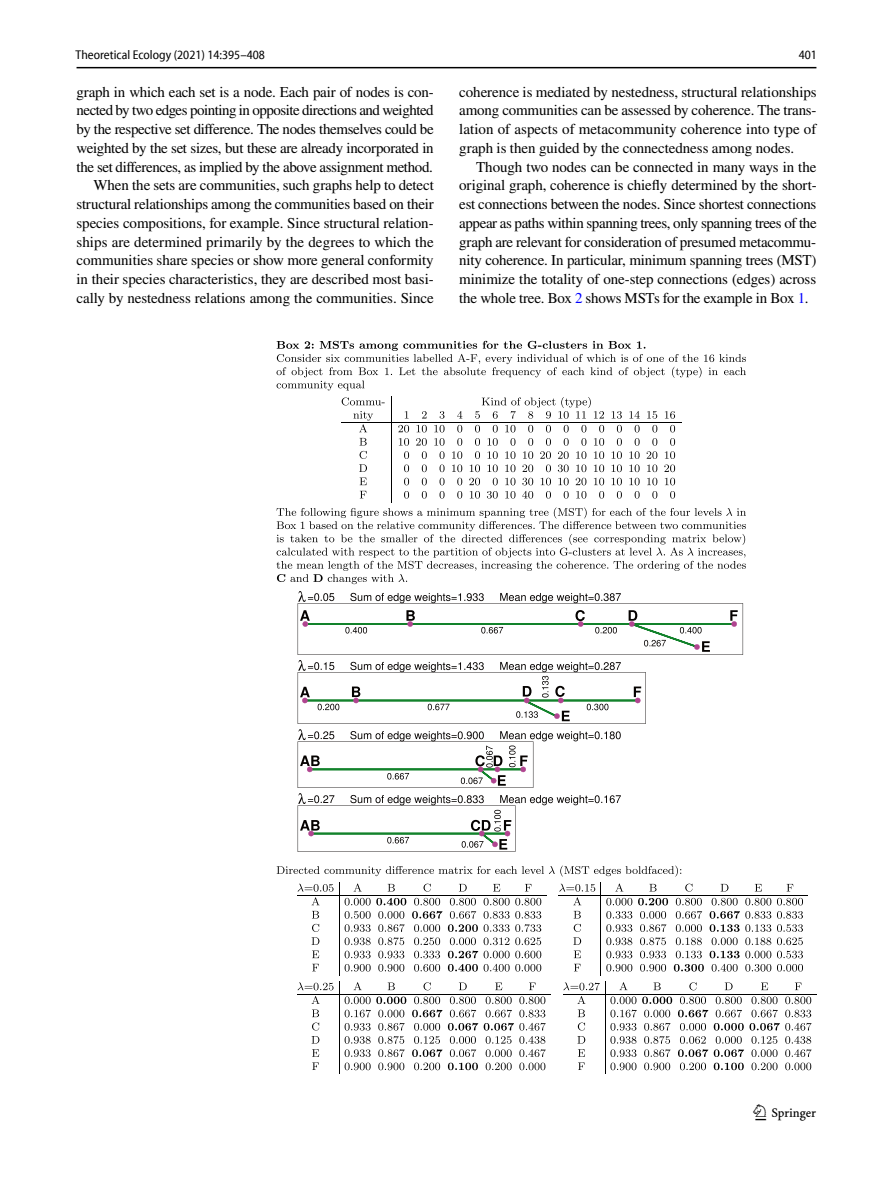
<style>
.page{position:relative;width:893px;height:1187px;background:#fff}
.page>*{position:absolute;margin:0;border:0;box-sizing:border-box;transform-origin:0 0}
.t1{font:22.5px "Springnew Regular 3";color:#000}
.t2{font:15px/18.8px "STIX";letter-spacing:-.015em;color:#000;text-align:justify}
.t3{font:semi-condensed 12.75px "Myriad Pro Unic";color:#000}
.s1{color:#00f}
</style>
<div class="page">
<hr style="left:77px;top:67px;width:739px;height:1px;background:#000">
<svg style="left:276px;top:341px;width:470px;height:49px"></svg>
<svg style="left:276px;top:396px;width:470px;height:188px"></svg>
<svg style="left:298px;top:793px;width:323px;height:58px"></svg>
<svg style="left:298px;top:729px;width:323px;height:58px"></svg>
<svg style="left:298px;top:660px;width:348px;height:63px"></svg>
<svg style="left:298px;top:591px;width:445px;height:63px"></svg>
<svg style="left:277px;top:865px;width:404px;height:11px"></svg>
<hr style="left:297px;top:895px;width:249px;height:1px;background:#000">
<hr style="left:297px;top:994px;width:254px;height:1px;background:#000">
<svg style="left:298px;top:882px;width:248px;height:191px"></svg>
<hr style="left:563px;top:994px;width:253px;height:1px;background:#000">
<svg style="left:559px;top:882px;width:252px;height:191px"></svg>
<p class="t3" style="left:76px;top:50px;width:191px">Theoretical Ecology (2021) 14:395–408</p>
<p class="t3" style="left:799px;top:50px;width:20px">401</p>
<p class="t2" style="left:77px;top:83px;width:359px;text-align:right">graph in which each set is a node. Each pair of nodes is con&shy;nected by two edges pointing in opposite directions and weighted by the respective set difference. The nodes themselves could be weighted by the set sizes, but these are already incorporated in the set differences, as implied by the above assignment method.<br>When the sets are communities, such graphs help to detect structural relationships among the communities based on their species compositions, for example. Since structural relation&shy;ships are determined primarily by the degrees to which the communities share species or show more general conformity in their species characteristics, they are described most basi&shy;cally by nestedness relations among the communities. Since</p>
<p class="t2" style="left:459px;top:83px;width:359px">coherence is mediated by nestedness, structural relationships among communities can be assessed by coherence. The trans&shy;lation of aspects of metacommunity coherence into type of graph is then guided by the connectedness among nodes.</p>
<p class="t2" style="left:459px;top:158px;width:359px;text-indent:17px">Though two nodes can be connected in many ways in the original graph, coherence is chiefly determined by the short&shy;est connections between the nodes. Since shortest connections appear as paths within spanning trees, only spanning trees of the graph are relevant for consideration of presumed metacommu&shy;nity coherence. In particular, minimum spanning trees (MST) minimize the totality of one-step connections (edges) across the whole tree. Box <span class="s1">2</span> shows MSTs for the example in Box <span class="s1">1</span>.</p>
<h1 class="t1" style="left:755px;top:1104px;width:62px">1 3</h1>
</div>
